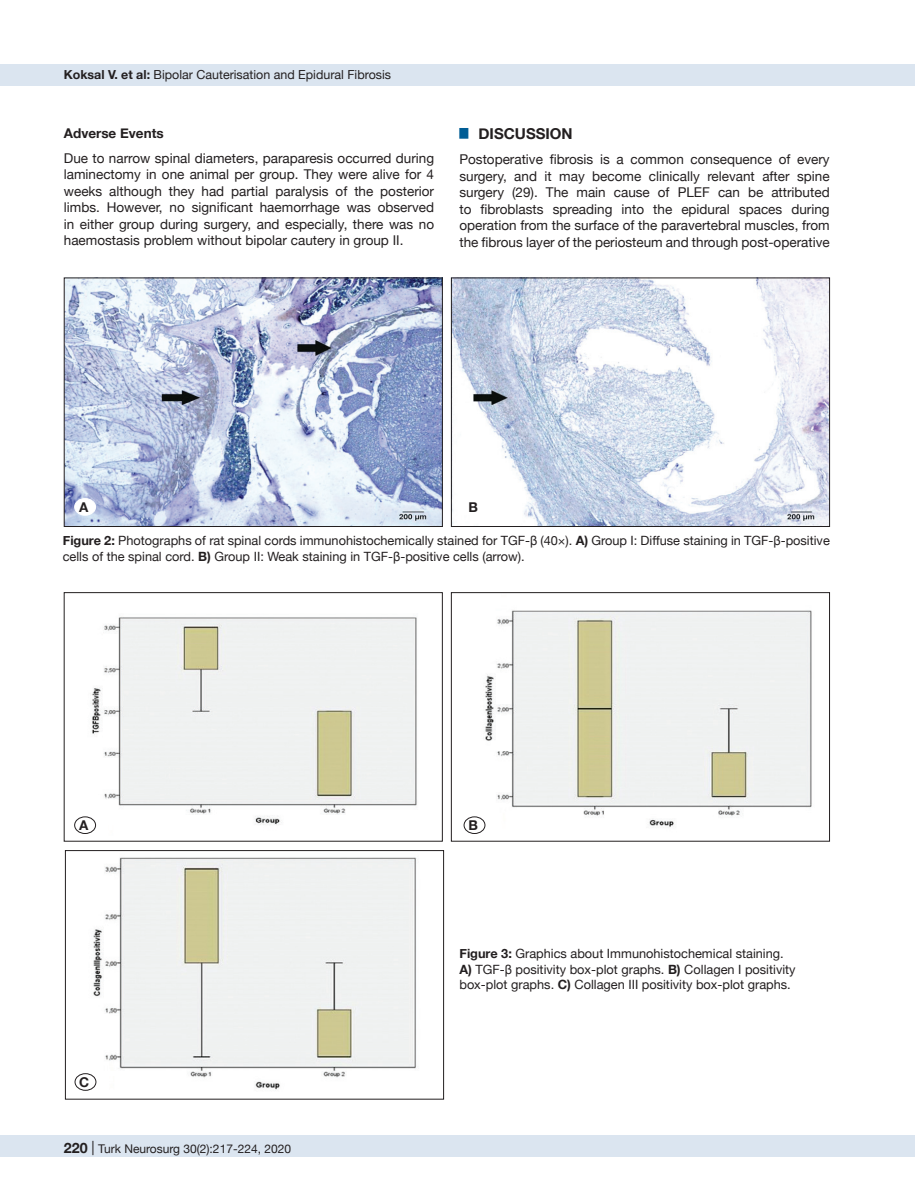
<style>
.page{position:relative;width:915px;height:1191px;background:#fff}
.page>*{position:absolute;margin:0;border:0;box-sizing:border-box;transform-origin:0 0}
.t1{font:700 15px "Helvetica Neue";color:#231f20}
.t2{font:13.5px/16.5px "Helvetica Neue";color:#231f20;text-align:justify}
.t3{font:700 13.5px "Helvetica Neue";color:#231f20}
.t4{font:12.75px/15.8px "Helvetica Neue";color:#231f20}
.t5{font:12.45px "Helvetica Neue";color:#231f20}
.t6{font:12px "Helvetica Neue";color:#231f20}
.s1{font-weight:700}
.s2{font-weight:700;font-size:14.25px}
.s3{font-size:14.25px}
</style>
<div class="page">
<div style="left:0;top:1135px;width:914px;height:22px;background:#dbe5f0"></div>
<div style="left:0;top:64px;width:914px;height:21px;background:#dbe5f0"></div>
<img style="left:66px;top:279px;width:374px;height:246px">
<div style="left:64px;top:277px;width:378px;height:250px;border:1px solid #231f20"></div>
<img style="left:453px;top:279px;width:374px;height:246px">
<div style="left:451px;top:277px;width:378px;height:250px;border:1px solid #231f20"></div>
<img style="left:74px;top:617px;width:343px;height:217px">
<div style="left:64px;top:592px;width:378px;height:249px;border:1px solid #231f20"></div>
<img style="left:466px;top:610px;width:346px;height:224px">
<div style="left:451px;top:592px;width:378px;height:249px;border:1px solid #231f20"></div>
<img style="left:74px;top:857px;width:343px;height:234px">
<div style="left:65px;top:850px;width:379px;height:249px;border:1px solid #231f20"></div>
<div style="left:75px;top:498px;width:20px;height:17px;background:#fff;border-radius:50%"></div>
<div style="left:74px;top:498px;width:22px;height:17px;border:1px solid #fff;border-radius:50%"></div>
<div style="left:464px;top:498px;width:21px;height:17px;background:#fff;border-radius:50%"></div>
<div style="left:463px;top:498px;width:22px;height:17px;border:1px solid #fff;border-radius:50%"></div>
<div style="left:75px;top:817px;width:20px;height:16px;background:#fff;border-radius:50%"></div>
<div style="left:74px;top:816px;width:22px;height:17px;border:1px solid #231f20;border-radius:50%"></div>
<div style="left:464px;top:817px;width:21px;height:16px;background:#fff;border-radius:50%"></div>
<div style="left:463px;top:816px;width:22px;height:17px;border:1px solid #231f20;border-radius:50%"></div>
<div style="left:75px;top:1073px;width:21px;height:17px;background:#fff;border-radius:50%"></div>
<div style="left:75px;top:1073px;width:21px;height:17px;border:1px solid #231f20;border-radius:50%"></div>
<p class="t5" style="left:64px;top:66px;width:328px"><span class="s1">Koksal V. et al:</span> Bipolar Cauterisation and Epidural Fibrosis</p>
<p class="t3" style="left:64px;top:122px;width:101px">Adverse Events</p>
<p class="t2" style="left:64px;top:151px;width:371px">Due to narrow spinal diameters, paraparesis occurred during laminectomy in one animal per group. They were alive for 4 weeks although they had partial paralysis of the posterior limbs. However, no significant haemorrhage was observed in either group during surgery, and especially, there was no haemostasis problem without bipolar cautery in group II.</p>
<p class="t1" style="left:459px;top:122px;width:115px"><sup>█</sup> DISCUSSION</p>
<p class="t2" style="left:459px;top:152px;width:371px">Postoperative fibrosis is a common consequence of every surgery, and it may become clinically relevant after spine surgery (29). The main cause of PLEF can be attributed to fibroblasts spreading into the epidural spaces during operation from the surface of the paravertebral muscles, from the fibrous layer of the periosteum and through post-operative</p>
<p class="t3" style="left:79px;top:496px;width:11px">A</p>
<p class="t3" style="left:468px;top:496px;width:11px">B</p>
<p class="t4" style="left:63px;top:533px;width:768px"><span class="s1">Figure 2:</span> Photographs of rat spinal cords immunohistochemically stained for TGF-β (40×). <span class="s1">A)</span> Group I: Diffuse staining in TGF-β-positive cells of the spinal cord. <span class="s1">B)</span> Group II: Weak staining in TGF-β-positive cells (arrow).</p>
<p class="t3" style="left:79px;top:815px;width:11px">A</p>
<p class="t3" style="left:468px;top:815px;width:11px">B</p>
<p class="t3" style="left:79px;top:1071px;width:12px">C</p>
<p class="t6" style="left:63px;top:1140px;width:229px"><span class="s2">220</span> <span class="s3">|</span> Turk Neurosurg 30(2):217-224, 2020</p>
<p class="t4" style="left:459px;top:946px;width:337px"><span class="s1">Figure 3:</span> Graphics about Immunohistochemical staining.<br><span class="s1">A)</span> TGF-β positivity box-plot graphs. <span class="s1">B)</span> Collagen I positivity box-plot graphs. <span class="s1">C)</span> Collagen III positivity box-plot graphs.</p>
</div>
